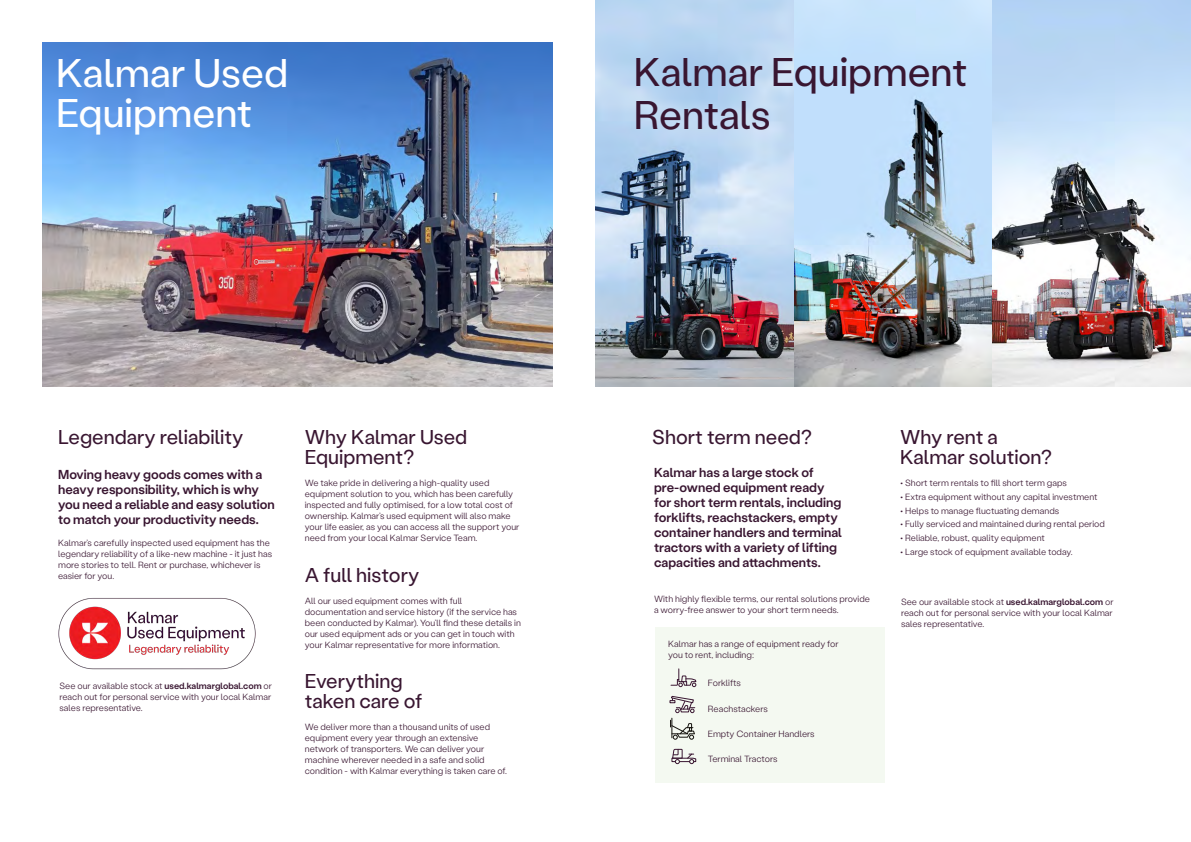
<style>
.page{position:relative;width:1191px;height:842px;background:#fff}
.page>*{position:absolute;margin:0;border:0;box-sizing:border-box;transform-origin:0 0}
.t1{font:40px/42.8px "Stabil Grotesk 50";color:#391631}
.t2{font:40px/40px "Stabil Grotesk 50";color:#fff}
.t3{font:20px/20px "Stabil Grotesk 50";color:#391631}
.t4{font:500 13px/15px "Stabil Grotesk 60";color:#391631}
.t5{font:300 9px/11px "Stabil Grotesk 40";color:#391631}
.s1{font-family:"Stabil Grotesk 60";font-weight:500}
</style>
<div class="page">
<img style="left:43px;top:43px;width:510px;height:344px">
<img style="left:58px;top:598px;width:198px;height:72px">
<div style="left:655px;top:626px;width:229px;height:156px;background:#f4f9f1"></div>
<svg style="left:671px;top:749px;width:25px;height:15px"></svg>
<svg style="left:670px;top:668px;width:26px;height:19px"></svg>
<svg style="left:669px;top:696px;width:26px;height:43px"></svg>
<img style="left:595px;top:0;width:199px;height:387px">
<img style="left:794px;top:0;width:198px;height:387px">
<img style="left:992px;top:0;width:199px;height:387px">
<h1 class="t2" style="left:56px;top:51px;width:234px">Kalmar Used<br>Equipment</h1>
<h1 class="t1" style="left:634px;top:49px;width:335px">Kalmar Equipment<br>Rentals</h1>
<h2 class="t3" style="left:58px;top:426px;width:187px">Legendary reliability</h2>
<h3 class="t4" style="left:58px;top:467px;width:218px">Moving heavy goods comes with a heavy responsibility, which is why you need a reliable and easy solution to match your productivity needs.</h3>
<p class="t5" style="left:58px;top:537px;width:216px">Kalmar’s carefully inspected used equipment has the legendary reliability of a like-new machine - it just has more stories to tell. Rent or purchase, whichever is easier for you.</p>
<p class="t5" style="left:60px;top:680px;width:214px;text-align:justify">See our available stock at <span class="s1">used.kalmarglobal.com</span> or reach out for personal service with your local Kalmar sales representative.</p>
<h2 class="t3" style="left:305px;top:426px;width:164px">Why Kalmar Used<br>Equipment?</h2>
<p class="t5" style="left:305px;top:477px;width:216px">We take pride in delivering a high-quality used equipment solution to you, which has been carefully inspected and fully optimised, for a low total cost of ownership. Kalmar’s used equipment will also make your life easier, as you can access all the support your need from your local Kalmar Service Team.</p>
<h2 class="t3" style="left:305px;top:563px;width:116px">A full history</h2>
<p class="t5" style="left:305px;top:594px;width:217px">All our used equipment comes with full documentation and service history (if the service has been conducted by Kalmar). You’ll find these details in our used equipment ads or you can get in touch with your Kalmar representative for more information.</p>
<h2 class="t3" style="left:305px;top:669px;width:119px">Everything taken care of</h2>
<p class="t5" style="left:305px;top:720px;width:204px">We deliver more than a thousand units of used equipment every year through an extensive network of transporters. We can deliver your machine wherever needed in a safe and solid condition - with Kalmar everything is taken care of.</p>
<h2 class="t3" style="left:652px;top:425px;width:161px">Short term need?</h2>
<h3 class="t4" style="left:654px;top:464px;width:189px">Kalmar has a large stock of pre-owned equipment ready for short term rentals, including forklifts, reachstackers, empty container handlers and terminal tractors with a variety of lifting capacities and attachments.</h3>
<p class="t5" style="left:654px;top:593px;width:217px">With highly flexible terms, our rental solutions provide a worry-free answer to your short term needs.</p>
<p class="t5" style="left:668px;top:638px;width:172px">Kalmar has a range of equipment ready for you to rent, including:</p>
<p class="t5" style="left:708px;top:677px;width:35px">Forklifts</p>
<p class="t5" style="left:708px;top:702px;width:62px">Reachstackers</p>
<p class="t5" style="left:708px;top:728px;width:108px">Empty Container Handlers</p>
<p class="t5" style="left:708px;top:753px;width:71px">Terminal Tractors</p>
<h2 class="t3" style="left:900px;top:426px;width:154px">Why rent a<br>Kalmar solution?</h2>
<p class="t5" style="left:900px;top:477px;width:168px">• Short term rentals to fill short term gaps</p>
<p class="t5" style="left:900px;top:491px;width:199px">• Extra equipment without any capital investment</p>
<p class="t5" style="left:900px;top:504px;width:161px">• Helps to manage fluctuating demands</p>
<p class="t5" style="left:900px;top:518px;width:206px">• Fully serviced and maintained during rental period</p>
<p class="t5" style="left:900px;top:532px;width:146px">• Reliable, robust, quality equipment</p>
<p class="t5" style="left:900px;top:546px;width:174px">• Large stock of equipment available today.</p>
<p class="t5" style="left:901px;top:595px;width:214px;text-align:justify">See our available stock at <span class="s1">used.kalmarglobal.com</span> or reach out for personal service with your local Kalmar sales representative.</p>
</div>
